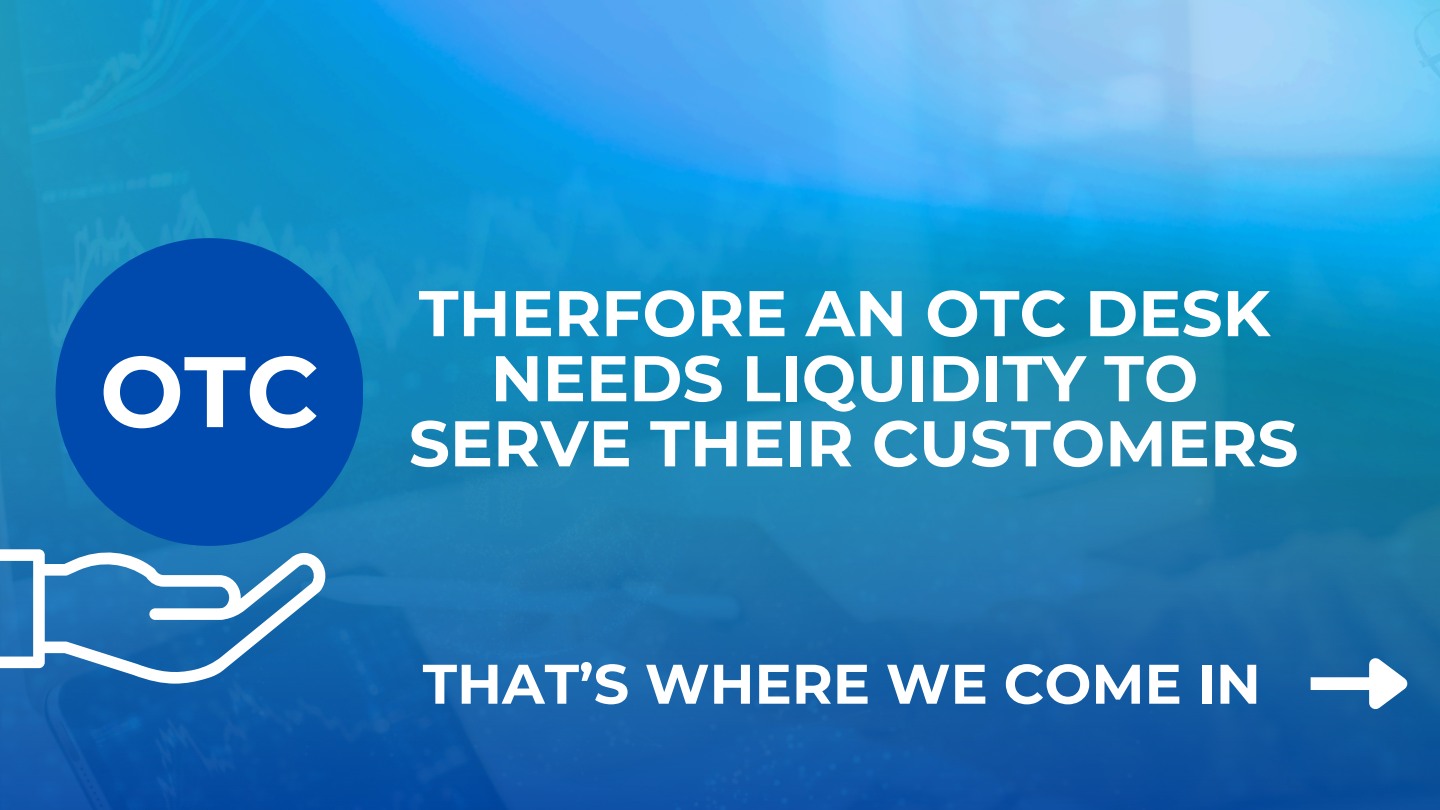
<style>
.page{position:relative;width:1440px;height:810px;background:#fff}
.page>*{position:absolute;margin:0;border:0;box-sizing:border-box;transform-origin:0 0}
.t1{font:700 100px "Montserrat";color:#fff}
.t2{font:700 64.4px/65.1px "Montserrat";color:#fff;text-align:center}
.t3{font:700 55.7px "Montserrat";color:#fff}
</style>
<div class="page">
<img style="left:0;top:0;width:1440px;height:810px">
<svg style="left:0;top:408px;width:327px;height:275px"></svg>
<div style="left:56px;top:238px;width:307px;height:308px;background:#004aad;border-radius:50%"></div>
<div style="left:1311px;top:677px;width:61px;height:13px;background:#fff"></div>
<svg style="left:1358px;top:647px;width:64px;height:81px"></svg>
<p class="t1" style="left:100px;top:330px;width:221px">OTC</p>
<p class="t2" style="left:409px;top:281px;width:891px">THERFORE AN OTC DESK<br>NEEDS LIQUIDITY TO<br>SERVE THEIR CUSTOMERS</p>
<h1 class="t3" style="left:423px;top:650px;width:840px">THAT’S WHERE WE COME IN</h1>
</div>
